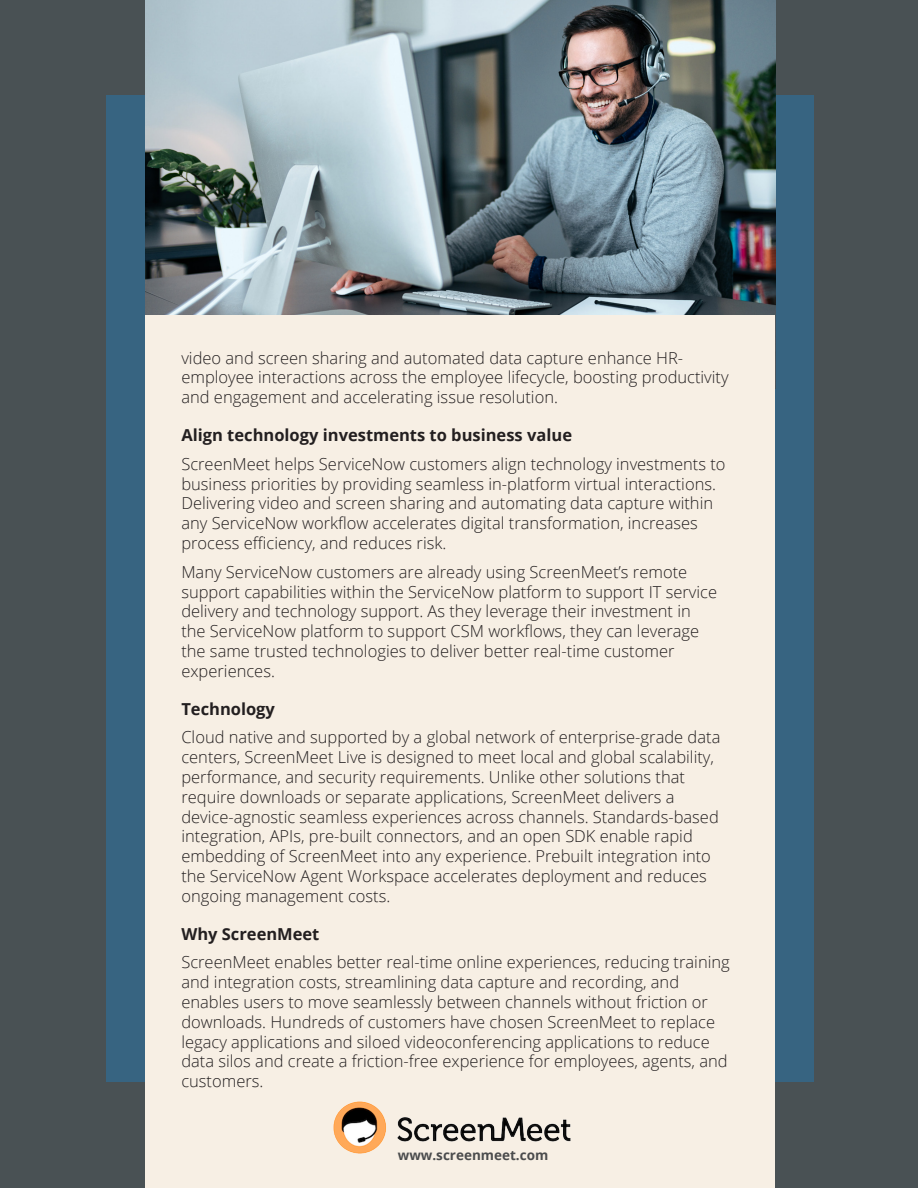
<style>
.page{position:relative;width:918px;height:1188px;background:#fff}
.page>*{position:absolute;margin:0;border:0;box-sizing:border-box;transform-origin:0 0}
.t1{font:300 16.5px/19.8px "Open Sans";color:#231f20}
.t2{font:700 16.5px "Open Sans";color:#231f20}
.t3{font:700 13.5px "Open Sans";color:#4b4c4d}
</style>
<div class="page">
<div style="left:1px;top:0;width:917px;height:1188px;background:#495154"></div>
<div style="left:107px;top:95px;width:707px;height:987px;background:#376481"></div>
<img style="left:145px;top:0;width:630px;height:315px">
<div style="left:145px;top:315px;width:630px;height:873px;background:#f7efe4"></div>
<img style="left:333px;top:1101px;width:53px;height:53px">
<img style="left:398px;top:1117px;width:172px;height:24px">
<p class="t1" style="left:181px;top:347px;width:549px">video and screen sharing and automated data capture enhance HR&shy;employee interactions across the employee lifecycle, boosting productivity and engagement and accelerating issue resolution.</p>
<p class="t2" style="left:181px;top:423px;width:392px">Align technology investments to business value</p>
<p class="t1" style="left:181px;top:453px;width:546px">ScreenMeet helps ServiceNow customers align technology investments to business priorities by providing seamless in-platform virtual interactions.<br>Delivering video and screen sharing and automating data capture within any ServiceNow workflow accelerates digital transformation, increases process efficiency, and reduces risk.</p>
<p class="t1" style="left:181px;top:561px;width:537px">Many ServiceNow customers are already using ScreenMeet’s remote support capabilities within the ServiceNow platform to support IT service delivery and technology support. As they leverage their investment in the ServiceNow platform to support CSM workflows, they can leverage the same trusted technologies to deliver better real-time customer experiences.</p>
<p class="t2" style="left:181px;top:697px;width:95px">Technology</p>
<p class="t1" style="left:181px;top:727px;width:541px">Cloud native and supported by a global network of enterprise-grade data centers, ScreenMeet Live is designed to meet local and global scalability, performance, and security requirements. Unlike other solutions that require downloads or separate applications, ScreenMeet delivers a device-agnostic seamless experiences across channels. Standards-based integration, APIs, pre-built connectors, and an open SDK enable rapid embedding of ScreenMeet into any experience. Prebuilt integration into the ServiceNow Agent Workspace accelerates deployment and reduces ongoing management costs.</p>
<p class="t2" style="left:181px;top:922px;width:140px">Why ScreenMeet</p>
<p class="t1" style="left:181px;top:952px;width:550px">ScreenMeet enables better real-time online experiences, reducing training and integration costs, streamlining data capture and recording, and enables users to move seamlessly between channels without friction or downloads. Hundreds of customers have chosen ScreenMeet to replace legacy applications and siloed videoconferencing applications to reduce data silos and create a friction-free experience for employees, agents, and customers.</p>
<p class="t3" style="left:398px;top:1145px;width:152px">www.screenmeet.com</p>
</div>
